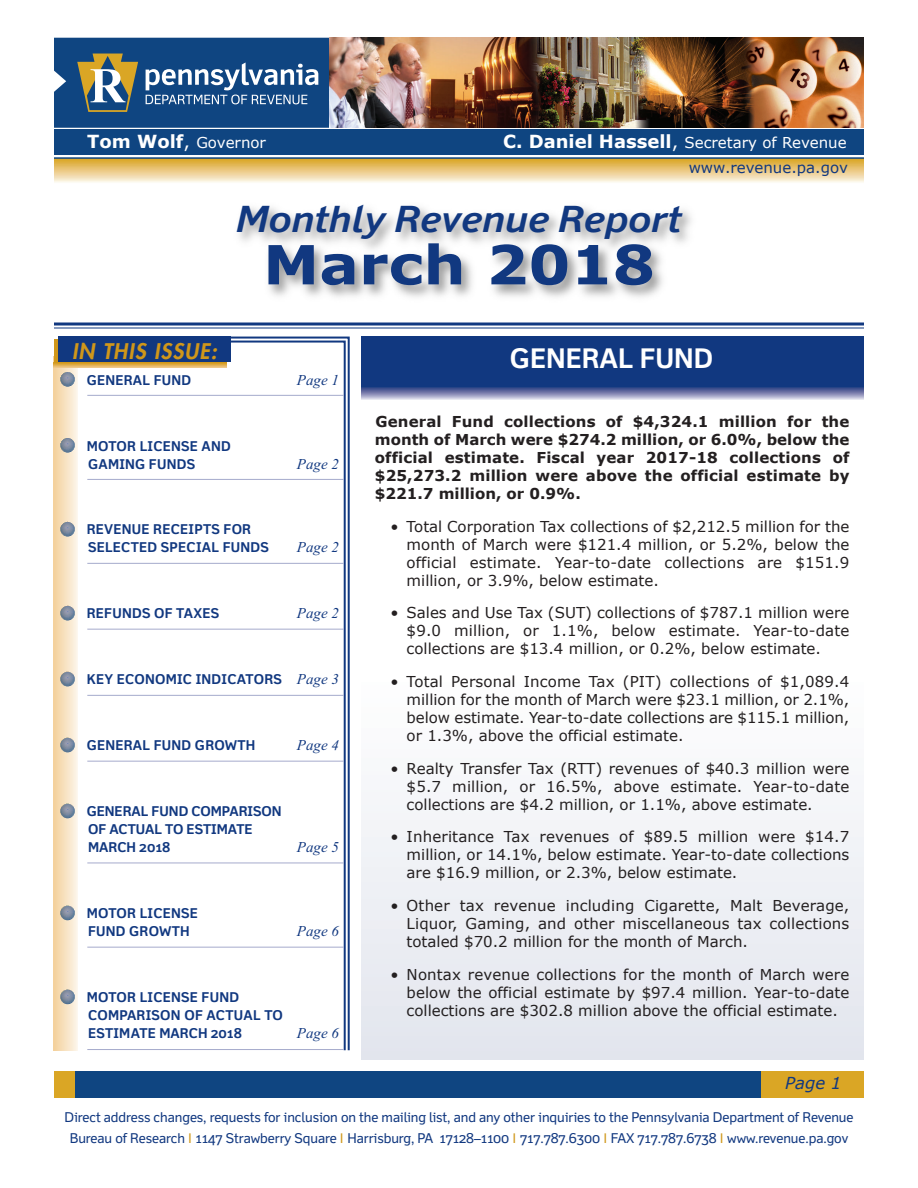
<style>
.page{position:relative;width:918px;height:1188px;background:#fff}
.page>*{position:absolute;margin:0;border:0;box-sizing:border-box;transform-origin:0 0}
.t1{font:700 54px "Verdana";color:#113880;scale:1.1 1}
.t2{font:italic 700 36px "Felbridge Std";color:#113880;scale:1.1 1}
.t3{font:700 27px "Felbridge Std";color:#fff}
.t4{font:italic 800 21px "Futura";letter-spacing:.05em;color:#d0971a}
.t5{font:italic 16.5px "Verdana";color:#113880}
.t6{font:15px/18px "Verdana";color:#231f20;text-align:justify}
.t7{font:700 15px/18px "Verdana";letter-spacing:.01em;color:#231f20;text-align:justify}
.t8{font:15px "Verdana";color:#fff}
.t9{font:italic 15px "Times New Roman";color:#113880}
.t10{font:15px "Verdana";color:#113880}
.t11{font:13.5px/21px "Felbridge Std";letter-spacing:-.005em;color:#113880;text-align:center}
.t12{font:700 13.5px/18px "Felbridge Std";letter-spacing:.02em;color:#113880}
.t13{font:700 13.5px/18px "Felbridge Std";color:#113880}
.s1{font-weight:700;font-size:18px}
.s2{font-size:18px}
.s3{font-family:"Times New Roman";font-weight:400;font-style:italic;font-size:15px}
.s4{font-family:"Arial";color:#d0971a}
</style>
<div class="page">
<div style="left:362px;top:675px;width:502px;height:385px;background:linear-gradient(to bottom,#fefefe,#e2e5ed)"></div>
<div style="left:54px;top:38px;width:276px;height:90px;background:#0f4581"></div>
<div style="left:54px;top:129px;width:810px;height:26px;background:#0f4581"></div>
<hr style="left:54px;top:183px;width:810px;height:1px;background:#fdfefa">
<hr style="left:54px;top:182px;width:810px;height:1px;background:#fcf9ef">
<hr style="left:54px;top:181px;width:810px;height:1px;background:#faf4e4">
<hr style="left:54px;top:180px;width:810px;height:1px;background:#f8eed7">
<hr style="left:54px;top:179px;width:810px;height:1px;background:#f6ebce">
<hr style="left:54px;top:178px;width:810px;height:1px;background:#f5e5c5">
<hr style="left:54px;top:177px;width:810px;height:1px;background:#f2dfba">
<hr style="left:54px;top:176px;width:810px;height:1px;background:#f2dbb3">
<hr style="left:54px;top:175px;width:810px;height:1px;background:#f2d9ab">
<hr style="left:54px;top:174px;width:810px;height:1px;background:#f0d5a0">
<hr style="left:54px;top:173px;width:810px;height:1px;background:#f0d298">
<hr style="left:54px;top:172px;width:810px;height:1px;background:#efcf90">
<hr style="left:54px;top:171px;width:810px;height:1px;background:#eccb88">
<hr style="left:54px;top:170px;width:810px;height:1px;background:#ecc880">
<hr style="left:54px;top:169px;width:810px;height:1px;background:#eac579">
<hr style="left:54px;top:168px;width:810px;height:1px;background:#e8c16f">
<hr style="left:54px;top:167px;width:810px;height:1px;background:#e7bf69">
<hr style="left:54px;top:166px;width:810px;height:1px;background:#e3bb61">
<hr style="left:54px;top:165px;width:810px;height:1px;background:#e2b856">
<hr style="left:54px;top:164px;width:810px;height:1px;background:#dfb34d">
<hr style="left:54px;top:163px;width:810px;height:1px;background:#dfb143">
<hr style="left:54px;top:162px;width:810px;height:1px;background:#ddad3a">
<hr style="left:54px;top:161px;width:810px;height:1px;background:#ddac32">
<hr style="left:54px;top:160px;width:810px;height:1px;background:#dca92b">
<hr style="left:54px;top:159px;width:810px;height:1px;background:#daa728">
<hr style="left:54px;top:157px;width:810px;height:2px;background:#0f4581">
<img style="left:330px;top:38px;width:534px;height:90px">
<svg style="left:146px;top:62px;width:172px;height:42px"></svg>
<svg style="left:77px;top:54px;width:61px;height:58px;background:#7e8573"></svg>
<hr style="left:54px;top:328px;width:810px;height:1px;background:#113880">
<div style="left:54px;top:1071px;width:810px;height:27px;background:#daa625"></div>
<div style="left:76px;top:1071px;width:685px;height:27px;background:#0f4581"></div>
<img style="left:54px;top:207px;width:810px;height:119px">
<div style="left:54px;top:356px;width:24px;height:694px;background:linear-gradient(to right,#f3d19d,#faf3e7)"></div>
<svg style="left:54px;top:363px;width:173px;height:5px"></svg>
<div style="left:54px;top:340px;width:173px;height:23px;background:#d0971a"></div>
<div style="left:58px;top:337px;width:173px;height:25px;background:#113880"></div>
<svg style="left:227px;top:336px;width:123px;height:715px;background:#667fad"></svg>
<svg style="left:227px;top:340px;width:120px;height:711px"></svg>
<svg style="left:362px;top:387px;width:502px;height:13px;background:#848bb5"></svg>
<div style="left:362px;top:336px;width:502px;height:51px;background:#113880"></div>
<svg style="left:60px;top:372px;width:15px;height:15px"></svg>
<svg style="left:60px;top:438px;width:15px;height:15px"></svg>
<svg style="left:60px;top:522px;width:15px;height:14px"></svg>
<svg style="left:60px;top:606px;width:15px;height:14px"></svg>
<svg style="left:60px;top:672px;width:15px;height:14px"></svg>
<svg style="left:60px;top:738px;width:15px;height:14px"></svg>
<svg style="left:60px;top:804px;width:15px;height:14px"></svg>
<svg style="left:60px;top:906px;width:15px;height:14px"></svg>
<svg style="left:60px;top:990px;width:15px;height:14px"></svg>
<hr style="left:87px;top:1049px;width:257px;height:1px;background:#a5aacc">
<hr style="left:87px;top:947px;width:257px;height:1px;background:#a5aacc">
<hr style="left:87px;top:863px;width:257px;height:1px;background:#a5aacc">
<hr style="left:87px;top:761px;width:257px;height:1px;background:#a5aacc">
<hr style="left:87px;top:695px;width:257px;height:1px;background:#a5aacc">
<hr style="left:87px;top:629px;width:257px;height:1px;background:#a5aacc">
<hr style="left:87px;top:563px;width:257px;height:1px;background:#a5aacc">
<hr style="left:87px;top:479px;width:257px;height:1px;background:#a5aacc">
<hr style="left:87px;top:395px;width:257px;height:1px;background:#a5aacc">
<p class="t8" style="left:87px;top:133px;width:180px"><span class="s1">Tom Wolf</span><span class="s2">,</span> Governor</p>
<p class="t8" style="left:503px;top:133px;width:345px"><span class="s1">C. Daniel Hassell</span><span class="s2">,</span> Secretary of Revenue</p>
<p class="t10" style="left:689px;top:158px;width:161px">www.revenue.pa.gov</p>
<h2 class="t2" style="left:236px;top:206px;width:407px">Monthly Revenue Report</h2>
<h1 class="t1" style="left:263px;top:230px;width:358px">March 2018</h1>
<h3 class="t4" style="left:72px;top:341px;width:146px">IN THIS ISSUE:</h3>
<h3 class="t3" style="left:510px;top:348px;width:205px">GENERAL FUND</h3>
<p class="t12" style="left:87px;top:372px;width:106px">GENERAL FUND</p>
<p class="t9" style="left:297px;top:371px;width:44px">Page 1</p>
<p class="t12" style="left:87px;top:438px;width:146px">MOTOR LICENSE AND<br>GAMING FUNDS</p>
<p class="t12" style="left:87px;top:522px;width:184px">REVENUE RECEIPTS FOR<br>SELECTED SPECIAL FUNDS</p>
<p class="t9" style="left:297px;top:455px;width:44px">Page 2</p>
<p class="t9" style="left:297px;top:539px;width:44px">Page 2</p>
<p class="t12" style="left:87px;top:606px;width:134px">REFUNDS OF TAXES</p>
<p class="t9" style="left:297px;top:604px;width:44px">Page 2</p>
<p class="t12" style="left:87px;top:672px;width:254px">KEY ECONOMIC INDICATORS <span class="s3">Page 3</span></p>
<p class="t12" style="left:87px;top:738px;width:170px">GENERAL FUND GROWTH</p>
<p class="t9" style="left:297px;top:736px;width:44px">Page 4</p>
<p class="t13" style="left:87px;top:804px;width:197px">GENERAL FUND COMPARISON<br>OF ACTUAL TO ESTIMATE<br>MARCH 2018</p>
<p class="t9" style="left:297px;top:838px;width:44px">Page 5</p>
<p class="t12" style="left:87px;top:906px;width:113px">MOTOR LICENSE<br>FUND GROWTH</p>
<p class="t9" style="left:297px;top:922px;width:44px">Page 6</p>
<p class="t12" style="left:87px;top:990px;width:198px">MOTOR LICENSE FUND<br>COMPARISON OF ACTUAL TO<br>ESTIMATE MARCH 2018</p>
<p class="t9" style="left:297px;top:1024px;width:44px">Page 6</p>
<p class="t7" style="left:375px;top:412px;width:476px">General Fund collections of $4,324.1 million for the month of March were $274.2 million, or 6.0%, below the official estimate. Fiscal year 2017-18 collections of $25,273.2 million were above the official estimate by $221.7 million, or 0.9%.</p>
<p class="t6" style="left:407px;top:517px;width:444px;text-indent:-16px">• Total Corporation Tax collections of $2,212.5 million for the month of March were $121.4 million, or 5.2%, below the official estimate. Year-to-date collections are $151.9 million, or 3.9%, below estimate.</p>
<p class="t6" style="left:407px;top:603px;width:444px;text-indent:-16px">• Sales and Use Tax (SUT) collections of $787.1 million were $9.0 million, or 1.1%, below estimate. Year-to-date collections are $13.4 million, or 0.2%, below estimate.</p>
<p class="t6" style="left:407px;top:672px;width:444px;text-indent:-16px">• Total Personal Income Tax (PIT) collections of $1,089.4 million for the month of March were $23.1 million, or 2.1%, below estimate. Year-to-date collections are $115.1 million, or 1.3%, above the official estimate.</p>
<p class="t6" style="left:407px;top:759px;width:444px;text-indent:-16px">• Realty Transfer Tax (RTT) revenues of $40.3 million were $5.7 million, or 16.5%, above estimate. Year-to-date collections are $4.2 million, or 1.1%, above estimate.</p>
<p class="t6" style="left:407px;top:827px;width:444px;text-indent:-16px">• Inheritance Tax revenues of $89.5 million were $14.7 million, or 14.1%, below estimate. Year-to-date collections are $16.9 million, or 2.3%, below estimate.</p>
<p class="t6" style="left:407px;top:896px;width:444px;text-indent:-16px">• Other tax revenue including Cigarette, Malt Beverage, Liquor, Gaming, and other miscellaneous tax collections totaled $70.2 million for the month of March.</p>
<p class="t6" style="left:407px;top:965px;width:444px;text-indent:-16px">• Nontax revenue collections for the month of March were below the official estimate by $97.4 million. Year-to-date collections are $302.8 million above the official estimate.</p>
<p class="t5" style="left:785px;top:1072px;width:58px">Page 1</p>
<p class="t11" style="left:64px;top:1108px;width:791px">Direct address changes, requests for inclusion on the mailing list, and any other inquiries to the Pennsylvania Department of Revenue<br>Bureau of Research <span class="s4">I</span> 1147 Strawberry Square <span class="s4">I</span> Harrisburg, PA 17128–1100 <span class="s4">I</span> 717.787.6300 <span class="s4">I</span> FAX 717.787.6738 <span class="s4">I</span> www.revenue.pa.gov</p>
</div>
